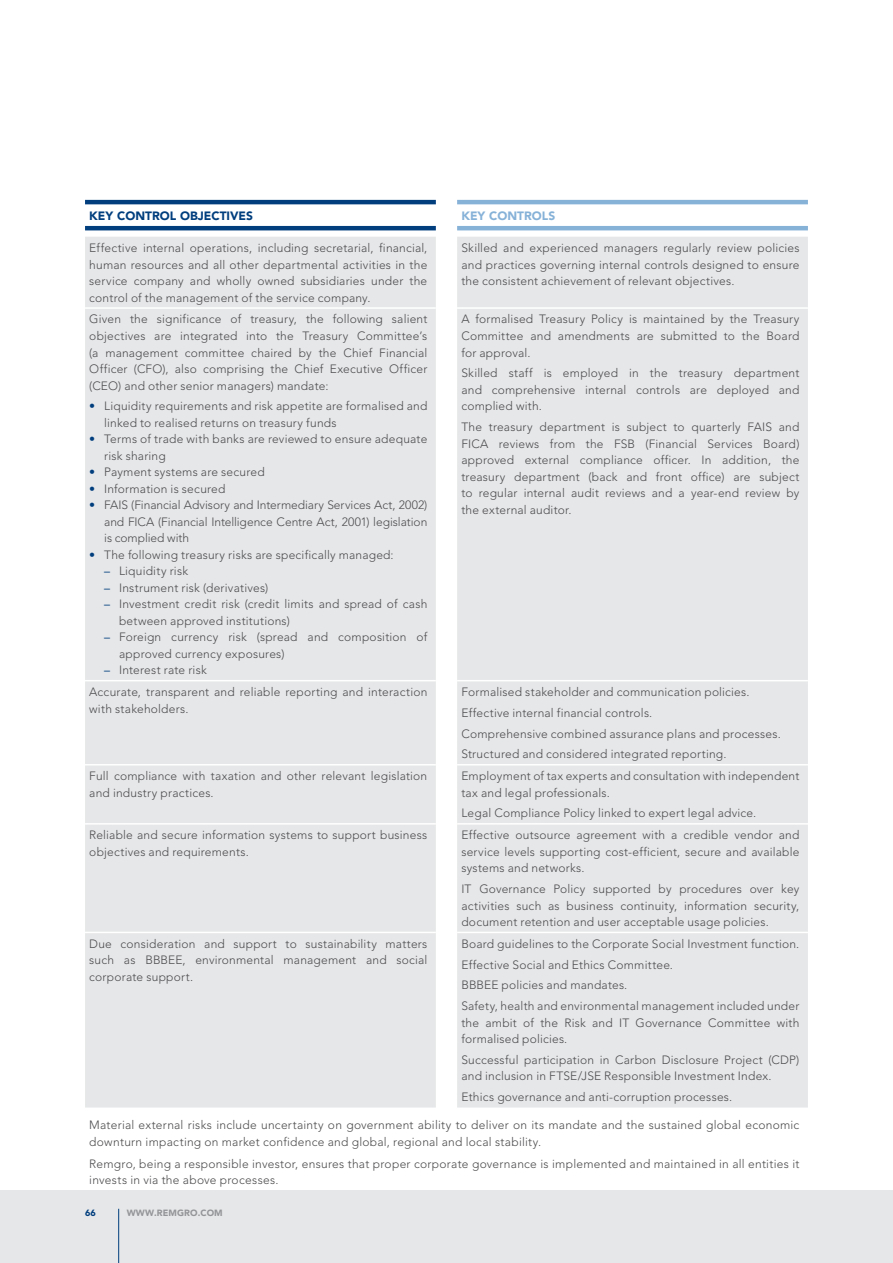
<style>
.page{position:relative;width:893px;height:1263px;background:#fff}
.page>*{position:absolute;margin:0;border:0;box-sizing:border-box;transform-origin:0 0}
.Body_copy_12_Leading{font:300 12px/16.5px "Avenir LT Std";letter-spacing:.015em;color:#4d4d4f;text-align:justify}
._2017_Table_Header_N{font:900 12px "Avenir LT Std";color:#003e7e}
._2017_Table_Header_N-2{font:900 12px "Avenir LT Std";color:#87b2d8}
.t1{font:900 9px "Avenir LT Std";letter-spacing:.01em;color:#939598}
.t2{font:900 9px "Avenir LT Std";color:#003e7e}
.s1{font-weight:800;color:#003e7e}
.s2{font-weight:400;color:#003e7e}
</style>
<div class="page">
<div style="left:0;top:1191px;width:893px;height:72px;background:#e6e7e8"></div>
<hr style="left:118px;top:1209px;width:1px;height:54px;background:#003e7e">
<div style="left:85px;top:237px;width:723px;height:870px;background:#e6e7e8"></div>
<hr style="left:85px;top:307px;width:351px;height:2px;background:#fff">
<hr style="left:436px;top:307px;width:21px;height:2px;background:#fff">
<hr style="left:457px;top:307px;width:351px;height:2px;background:#fff">
<hr style="left:85px;top:680px;width:351px;height:1px;background:#fff">
<svg style="left:436px;top:680px;width:21px;height:1px"></svg>
<hr style="left:457px;top:680px;width:351px;height:1px;background:#fff">
<hr style="left:85px;top:764px;width:351px;height:1px;background:#fff">
<svg style="left:436px;top:764px;width:21px;height:1px"></svg>
<hr style="left:457px;top:764px;width:351px;height:1px;background:#fff">
<hr style="left:85px;top:823px;width:351px;height:1px;background:#fff">
<svg style="left:436px;top:823px;width:21px;height:1px"></svg>
<hr style="left:457px;top:823px;width:351px;height:1px;background:#fff">
<hr style="left:85px;top:932px;width:351px;height:1px;background:#fff">
<svg style="left:436px;top:932px;width:21px;height:1px"></svg>
<hr style="left:457px;top:932px;width:351px;height:1px;background:#fff">
<hr style="left:85px;top:200px;width:351px;height:4px;background:#003e7e">
<hr style="left:85px;top:226px;width:351px;height:4px;background:#003e7e">
<hr style="left:457px;top:200px;width:351px;height:4px;background:#87b2d8">
<hr style="left:457px;top:226px;width:351px;height:4px;background:#87b2d8">
<p class="_2017_Table_Header_N" style="left:89px;top:208px;width:165px">KEY CONTROL OBJECTIVES</p>
<p class="_2017_Table_Header_N-2" style="left:461px;top:208px;width:95px">KEY CONTROLS</p>
<p class="Body_copy_12_Leading" style="left:89px;top:240px;width:340px">Effective internal operations, including secretarial, financial, human resources and all other departmental activities in the service company and wholly owned subsidiaries under the control of the management of the service company.</p>
<p class="Body_copy_12_Leading" style="left:461px;top:240px;width:340px">Skilled and experienced managers regularly review policies and practices governing internal controls designed to ensure the consistent achievement of relevant objectives.</p>
<p class="Body_copy_12_Leading" style="left:89px;top:311px;width:340px">Given the significance of treasury, the following salient objectives are integrated into the Treasury Committee’s (a management committee chaired by the Chief Financial Officer (CFO), also comprising the Chief Executive Officer (CEO) and other senior managers) mandate:</p>
<p class="Body_copy_12_Leading" style="left:104px;top:398px;width:325px;text-indent:-15px"><span class="s1">•</span> Liquidity requirements and risk appetite are formalised and linked to realised returns on treasury funds</p>
<p class="Body_copy_12_Leading" style="left:104px;top:431px;width:325px;text-indent:-15px"><span class="s1">•</span> Terms of trade with banks are reviewed to ensure adequate risk sharing</p>
<p class="Body_copy_12_Leading" style="left:89px;top:464px;width:177px"><span class="s1">•</span> Payment systems are secured</p>
<p class="Body_copy_12_Leading" style="left:89px;top:480px;width:138px"><span class="s1">•</span> Information is secured</p>
<p class="Body_copy_12_Leading" style="left:104px;top:497px;width:325px;text-indent:-15px"><span class="s1">•</span> FAIS (Financial Advisory and Intermediary Services Act, 2002) and FICA (Financial Intelligence Centre Act, 2001) legislation is complied with</p>
<p class="Body_copy_12_Leading" style="left:89px;top:546px;width:306px"><span class="s1">•</span> The following treasury risks are specifically managed:</p>
<p class="Body_copy_12_Leading" style="left:104px;top:563px;width:85px"><span class="s2">–</span> Liquidity risk</p>
<p class="Body_copy_12_Leading" style="left:104px;top:579px;width:166px"><span class="s2">–</span> Instrument risk (derivatives)</p>
<p class="Body_copy_12_Leading" style="left:119px;top:596px;width:310px;text-indent:-15px"><span class="s2">–</span> Investment credit risk (credit limits and spread of cash between approved institutions)</p>
<p class="Body_copy_12_Leading" style="left:119px;top:629px;width:310px;text-indent:-15px"><span class="s2">–</span> Foreign currency risk (spread and composition of approved currency exposures)</p>
<p class="Body_copy_12_Leading" style="left:104px;top:662px;width:104px"><span class="s2">–</span> Interest rate risk</p>
<p class="Body_copy_12_Leading" style="left:461px;top:311px;width:340px">A formalised Treasury Policy is maintained by the Treasury Committee and amendments are submitted to the Board for approval.</p>
<p class="Body_copy_12_Leading" style="left:461px;top:365px;width:340px">Skilled staff is employed in the treasury department and comprehensive internal controls are deployed and complied with.</p>
<p class="Body_copy_12_Leading" style="left:461px;top:419px;width:340px">The treasury department is subject to quarterly FAIS and FICA reviews from the FSB (Financial Services Board) approved external compliance officer. In addition, the treasury department (back and front office) are subject to regular internal audit reviews and a year-end review by the external auditor.</p>
<p class="Body_copy_12_Leading" style="left:89px;top:684px;width:340px">Accurate, transparent and reliable reporting and interaction with stakeholders.</p>
<p class="Body_copy_12_Leading" style="left:461px;top:684px;width:290px">Formalised stakeholder and communication policies.</p>
<p class="Body_copy_12_Leading" style="left:461px;top:704px;width:193px">Effective internal financial controls.</p>
<p class="Body_copy_12_Leading" style="left:461px;top:725px;width:321px">Comprehensive combined assurance plans and processes.</p>
<p class="Body_copy_12_Leading" style="left:461px;top:746px;width:267px">Structured and considered integrated reporting.</p>
<p class="Body_copy_12_Leading" style="left:89px;top:768px;width:339px">Full compliance with taxation and other relevant legislation and industry practices.</p>
<p class="Body_copy_12_Leading" style="left:461px;top:768px;width:340px">Employment of tax experts and consultation with independent tax and legal professionals.</p>
<p class="Body_copy_12_Leading" style="left:461px;top:805px;width:296px">Legal Compliance Policy linked to expert legal advice.</p>
<p class="Body_copy_12_Leading" style="left:89px;top:827px;width:340px">Reliable and secure information systems to support business objectives and requirements.</p>
<p class="Body_copy_12_Leading" style="left:461px;top:827px;width:340px">Effective outsource agreement with a credible vendor and service levels supporting cost-efficient, secure and available systems and networks.</p>
<p class="Body_copy_12_Leading" style="left:461px;top:881px;width:340px">IT Governance Policy supported by procedures over key activities such as business continuity, information security, document retention and user acceptable usage policies.</p>
<p class="Body_copy_12_Leading" style="left:89px;top:935px;width:340px">Due consideration and support to sustainability matters such as BBBEE, environmental management and social corporate support.</p>
<p class="Body_copy_12_Leading" style="left:461px;top:935px;width:340px">Board guidelines to the Corporate Social Investment function.</p>
<p class="Body_copy_12_Leading" style="left:461px;top:956px;width:213px">Effective Social and Ethics Committee.</p>
<p class="Body_copy_12_Leading" style="left:461px;top:977px;width:168px">BBBEE policies and mandates.</p>
<p class="Body_copy_12_Leading" style="left:461px;top:998px;width:340px">Safety, health and environmental management included under the ambit of the Risk and IT Governance Committee with formalised policies.</p>
<p class="Body_copy_12_Leading" style="left:461px;top:1051px;width:339px">Successful participation in Carbon Disclosure Project (CDP) and inclusion in FTSE/JSE Responsible Investment Index.</p>
<p class="Body_copy_12_Leading" style="left:461px;top:1089px;width:272px">Ethics governance and anti-corruption processes.</p>
<p class="Body_copy_12_Leading" style="left:89px;top:1117px;width:712px">Material external risks include uncertainty on government ability to deliver on its mandate and the sustained global economic downturn impacting on market confidence and global, regional and local stability.</p>
<p class="Body_copy_12_Leading" style="left:89px;top:1155px;width:712px">Remgro, being a responsible investor, ensures that proper corporate governance is implemented and maintained in all entities it invests in via the above processes.</p>
<p class="t2" style="left:85px;top:1207px;width:12px">66</p>
<p class="t1" style="left:127px;top:1207px;width:97px">WWW.REMGRO.COM</p>
</div>
